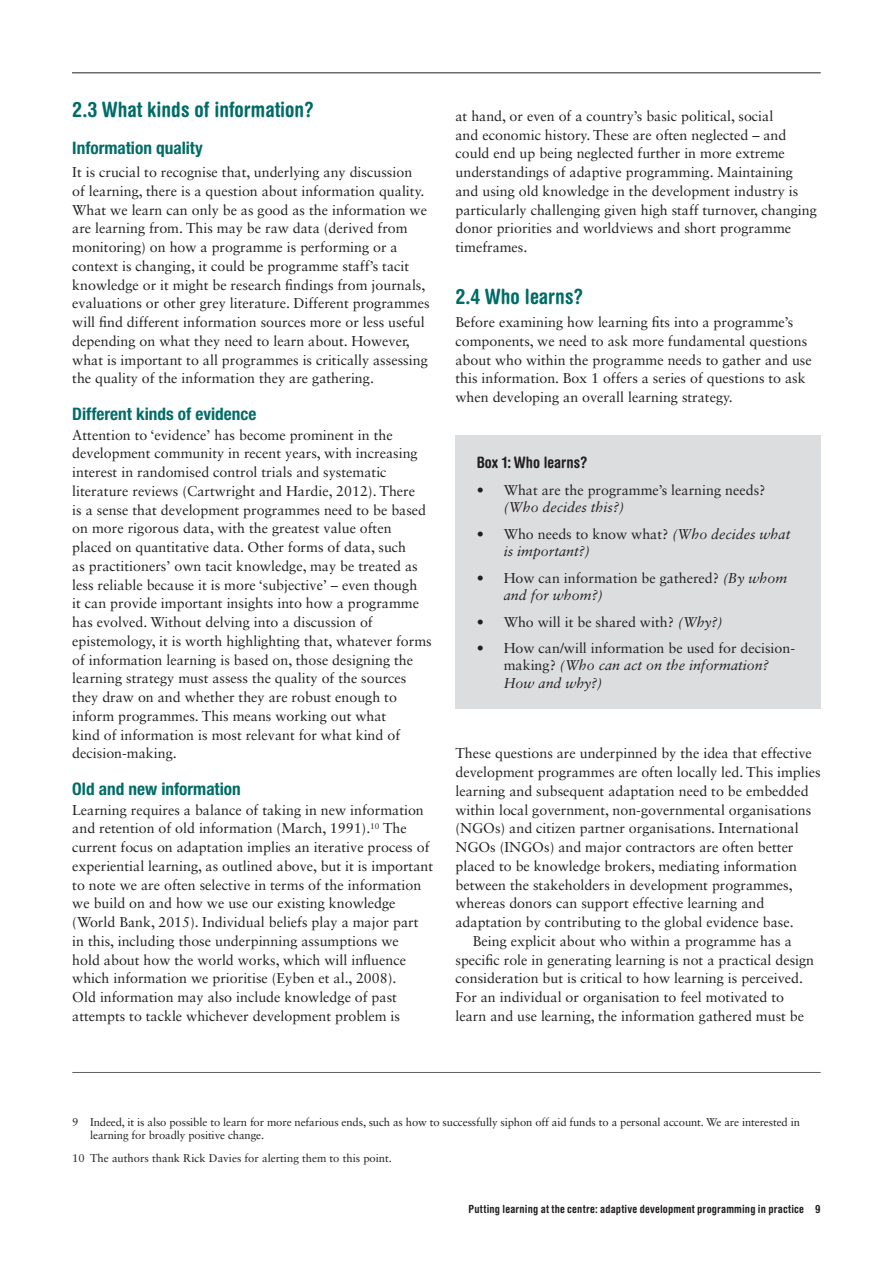
<style>
.page{position:relative;width:893px;height:1263px;background:#fff}
.page>*{position:absolute;margin:0;border:0;box-sizing:border-box;transform-origin:0 0}
.Heading_1{font:700 condensed 21px "Helvetica Rounded LT Std";color:#006c67}
.Heading_2{font:700 condensed 17.25px "Helvetica Neue LT Std";color:#006c67}
.Box_title{font:700 condensed 15.75px "Helvetica Rounded LT Std";color:#231f20}
.Body_first_paragraph{font:14.25px/18.8px "Sabon LT Std";color:#231f20}
.Body{font:14.25px/18.8px "Sabon LT Std";color:#231f20}
.t1{font:italic 14.25px/17.2px "Sabon LT Std";color:#231f20}
.Footnote_Text{font:11.25px/13.5px "Sabon LT Std";letter-spacing:-.01em;color:#231f20}
.RH_Footer{font:700 condensed 11.25px "Helvetica Rounded LT Std";letter-spacing:.015em;color:#231f20}
.s1{font-style:italic}
.s2{font-style:normal}
</style>
<div class="page">
<hr style="left:72px;top:73px;width:749px;height:1px;background:#231f20">
<hr style="left:72px;top:1072px;width:749px;height:1px;background:#636366">
<div style="left:455px;top:435px;width:366px;height:274px;background:#dcdddf"></div>
<p class="Heading_1" style="left:72px;top:97px;width:244px">2.3 What kinds of information?</p>
<p class="Heading_2" style="left:72px;top:137px;width:132px">Information quality</p>
<p class="Body_first_paragraph" style="left:72px;top:163px;width:359px">It is crucial to recognise that, underlying any discussion<br>of learning, there is a question about information quality.<br>What we learn can only be as good as the information we are learning from. This may be raw data (derived from monitoring) on how a programme is performing or a context is changing, it could be programme staff’s tacit knowledge or it might be research findings from journals, evaluations or other grey literature. Different programmes will find different information sources more or less useful depending on what they need to learn about. However, what is important to all programmes is critically assessing the quality of the information they are gathering.</p>
<p class="Heading_2" style="left:72px;top:403px;width:186px">Different kinds of evidence</p>
<p class="Body_first_paragraph" style="left:72px;top:425px;width:361px">Attention to ‘evidence’ has become prominent in the development community in recent years, with increasing interest in randomised control trials and systematic literature reviews (Cartwright and Hardie, 2012). There<br>is a sense that development programmes need to be based on more rigorous data, with the greatest value often placed on quantitative data. Other forms of data, such<br>as practitioners’ own tacit knowledge, may be treated as less reliable because it is more ‘subjective’ – even though<br>it can provide important insights into how a programme has evolved. Without delving into a discussion of epistemology, it is worth highlighting that, whatever forms of information learning is based on, those designing the learning strategy must assess the quality of the sources they draw on and whether they are robust enough to inform programmes. This means working out what<br>kind of information is most relevant for what kind of decision-making.</p>
<p class="Heading_2" style="left:72px;top:778px;width:170px">Old and new information</p>
<p class="Body_first_paragraph" style="left:72px;top:800px;width:362px">Learning requires a balance of taking in new information and retention of old information (March, 1991).<sup>10</sup> The current focus on adaptation implies an iterative process of experiential learning, as outlined above, but it is important to note we are often selective in terms of the information we build on and how we use our existing knowledge (World Bank, 2015). Individual beliefs play a major part in this, including those underpinning assumptions we<br>hold about how the world works, which will influence which information we prioritise (Eyben et al., 2008).<br>Old information may also include knowledge of past attempts to tackle whichever development problem is</p>
<p class="Body_first_paragraph" style="left:455px;top:106px;width:363px">at hand, or even of a country’s basic political, social<br>and economic history. These are often neglected – and could end up being neglected further in more extreme understandings of adaptive programming. Maintaining and using old knowledge in the development industry is particularly challenging given high staff turnover, changing donor priorities and worldviews and short programme timeframes.</p>
<p class="Heading_1" style="left:455px;top:284px;width:130px">2.4 Who learns?</p>
<p class="Body_first_paragraph" style="left:455px;top:313px;width:358px">Before examining how learning fits into a programme’s components, we need to ask more fundamental questions about who within the programme needs to gather and use this information. Box 1 offers a series of questions to ask when developing an overall learning strategy.</p>
<p class="Box_title" style="left:477px;top:453px;width:113px">Box 1: Who learns?</p>
<p class="Body_first_paragraph" style="left:504px;top:481px;width:263px;line-height:17.2px;text-indent:-27px">• What are the programme’s learning needs? <span class="s1">(Who decides this?)</span></p>
<p class="t1" style="left:504px;top:525px;width:288px;text-indent:-27px"><span class="s2">• Who needs to know what?</span> (Who decides what is important?)</p>
<p class="Body_first_paragraph" style="left:504px;top:569px;width:285px;line-height:17.2px;text-indent:-27px">• How can information be gathered? <span class="s1">(By whom and for whom?)</span></p>
<p class="Body_first_paragraph" style="left:477px;top:612px;width:247px">• Who will it be shared with? <span class="s1">(Why?)</span></p>
<p class="Body_first_paragraph" style="left:504px;top:639px;width:293px;line-height:17.2px;text-indent:-27px">• How can/will information be used for decision&shy;making? <span class="s1">(Who can act on the information?<br>How and why?)</span></p>
<p class="Body_first_paragraph" style="left:455px;top:744px;width:367px">These questions are underpinned by the idea that effective development programmes are often locally led. This implies learning and subsequent adaptation need to be embedded within local government, non-governmental organisations (NGOs) and citizen partner organisations. International NGOs (INGOs) and major contractors are often better placed to be knowledge brokers, mediating information between the stakeholders in development programmes, whereas donors can support effective learning and adaptation by contributing to the global evidence base.</p>
<p class="Body" style="left:455px;top:931px;width:360px;text-indent:17px">Being explicit about who within a programme has a specific role in generating learning is not a practical design consideration but is critical to how learning is perceived.<br>For an individual or organisation to feel motivated to learn and use learning, the information gathered must be</p>
<p class="Footnote_Text" style="left:90px;top:1115px;width:711px;text-indent:-18px">9 Indeed, it is also possible to learn for more nefarious ends, such as how to successfully siphon off aid funds to a personal account. We are interested in learning for broadly positive change.</p>
<p class="Footnote_Text" style="left:72px;top:1151px;width:321px">10 The authors thank Rick Davies for alerting them to this point.</p>
<p class="RH_Footer" style="left:468px;top:1202px;width:354px">Putting learning at the centre: adaptive development programming in practice 9</p>
</div>
